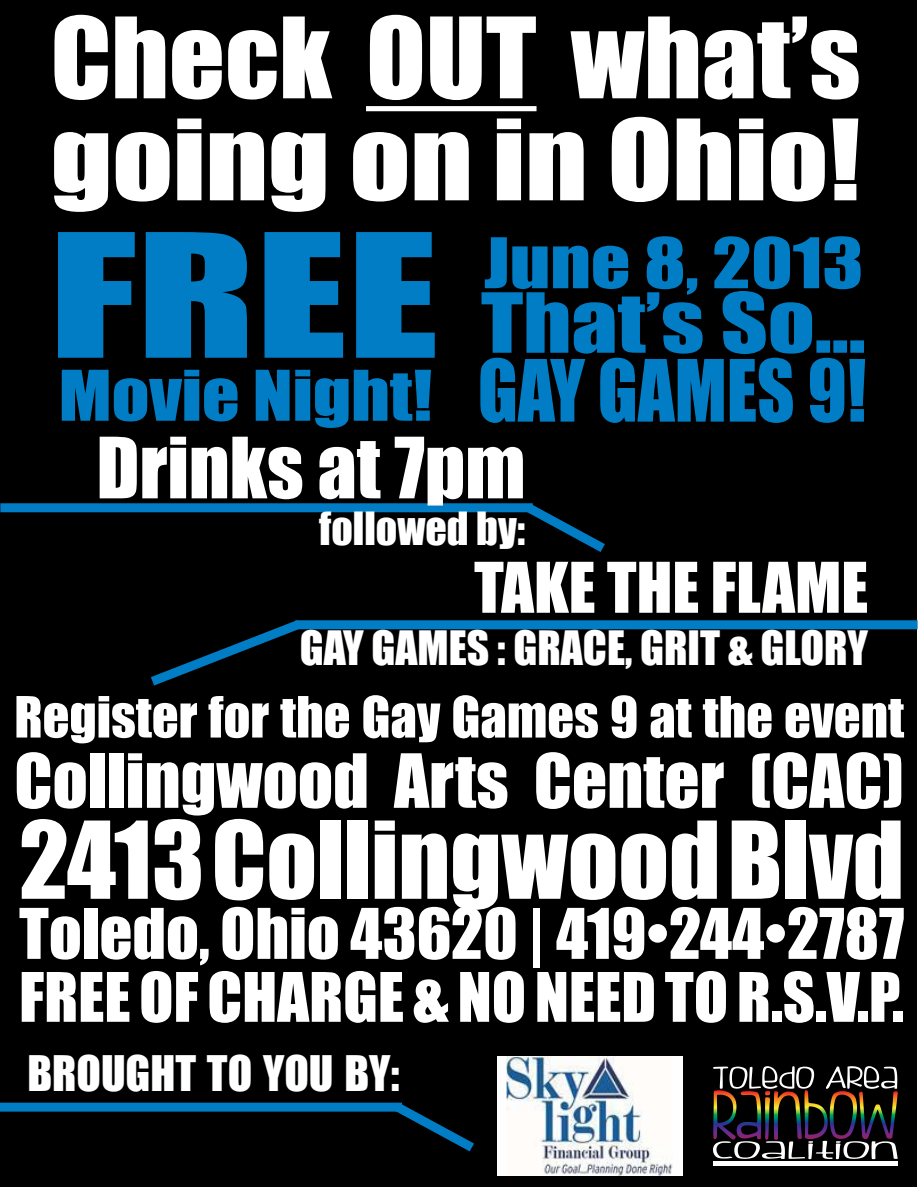
<style>
.page{position:relative;width:918px;height:1188px;background:#fff}
.page>*{position:absolute;margin:0;border:0;box-sizing:border-box;transform-origin:0 0}
.t1{font:103.5px/102px "Impact";color:#fff;scale:1.06 1}
.t2{font:99px "Impact";color:#fff}
.t3{font:78px "Impact";color:#fff}
.t4{font:69px "Impact";color:#fff}
.t5{font:64.5px "Impact";color:#fff}
.t6{font:63px "Impact";color:#fff}
.t7{font:52.5px "Impact";color:#fff}
.t8{font:45px "Impact";color:#fff}
.t9{font:43.5px "Impact";color:#fff}
.t10{font:42px "Impact";color:#fff}
</style>
<div class="page">
<div style="left:0;top:1px;width:917px;height:1186px;background:#000"></div>
<div style="left:366px;top:106px;width:171px;height:5px;background:#fff"></div>
<svg style="left:58px;top:232px;width:377px;height:126px;fill:#007dc5"></svg>
<svg style="left:62px;top:370px;width:369px;height:58px"></svg>
<svg style="left:480px;top:236px;width:385px;height:187px"></svg>
<div style="left:0;top:503px;width:533px;height:9px;background:#007dc5"></div>
<svg style="left:515px;top:503px;width:90px;height:49px"></svg>
<svg style="left:151px;top:621px;width:159px;height:65px"></svg>
<div style="left:295px;top:620px;width:623px;height:9px;background:#007dc5"></div>
<div style="left:0;top:1103px;width:402px;height:9px;background:#007dc5"></div>
<svg style="left:384px;top:1102px;width:90px;height:50px"></svg>
<svg style="left:713px;top:1066px;width:185px;height:93px"></svg>
<div style="left:713px;top:1161px;width:185px;height:5px;background:#fff"></div>
<div style="left:497px;top:1056px;width:185px;height:120px;background:#fff"></div>
<img style="left:507px;top:1056px;width:165px;height:120px">
<h1 class="t1" style="left:51px;top:4px;width:766px">Check OUT what’s going on in Ohio!</h1>
<p class="t3" style="left:96px;top:407px;width:431px">Drinks at 7pm</p>
<p class="t10" style="left:319px;top:496px;width:208px">followed by:</p>
<p class="t5" style="left:474px;top:537px;width:396px">TAKE THE FLAME</p>
<p class="t9" style="left:300px;top:614px;width:570px">GAY GAMES : GRACE, GRIT &amp; GLORY</p>
<p class="t7" style="left:14px;top:676px;width:891px">Register for the Gay Games 9 at the event</p>
<p class="t4" style="left:14px;top:727px;width:891px">Collingwood Arts Center (CAC)</p>
<h2 class="t2" style="left:19px;top:783px;width:887px">2413 Collingwood Blvd</h2>
<p class="t5" style="left:19px;top:884px;width:887px">Toledo, Ohio 43620 | 419•244•2787</p>
<p class="t6" style="left:19px;top:948px;width:887px">FREE OF CHARGE &amp; NO NEED TO R.S.V.P.</p>
<p class="t8" style="left:27px;top:1038px;width:374px">BROUGHT TO YOU BY:</p>
</div>
